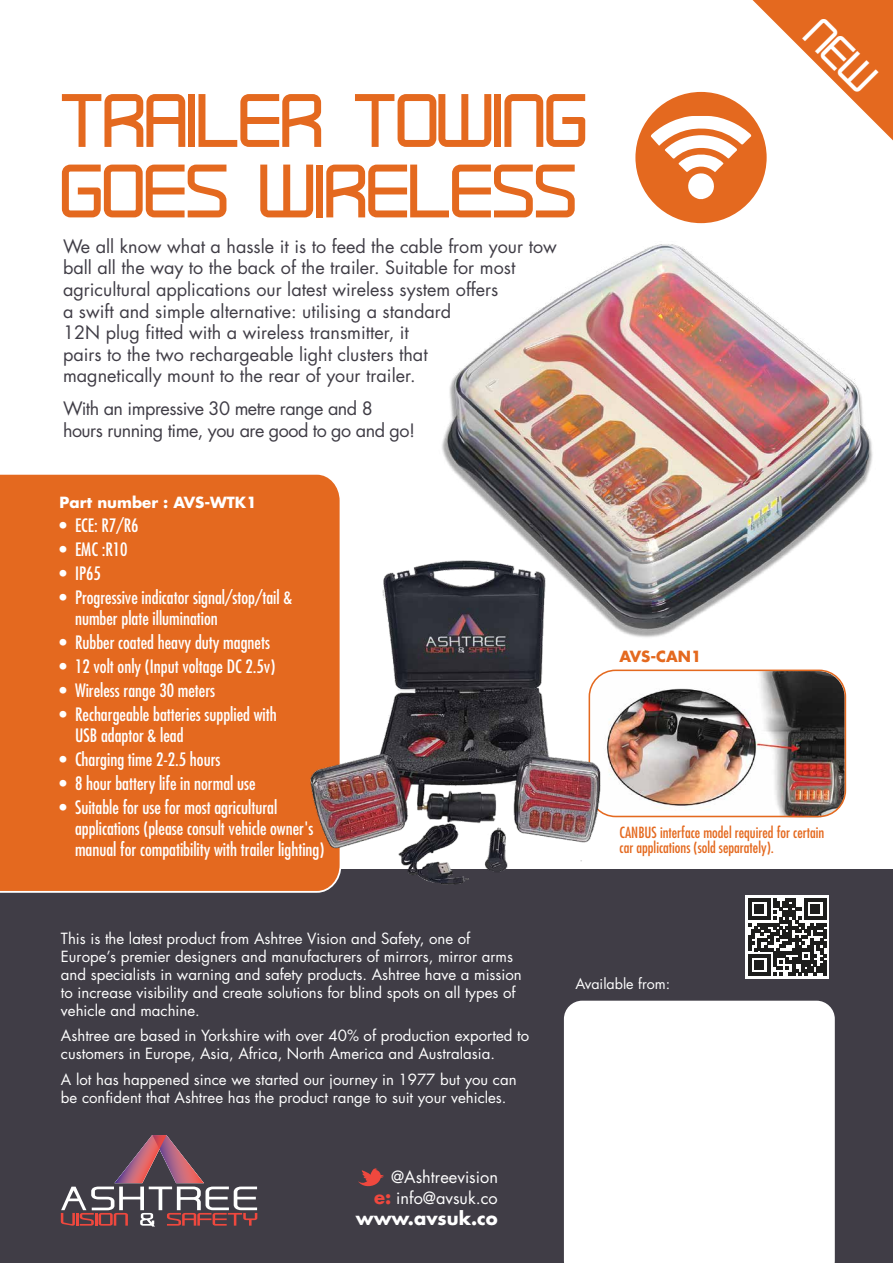
<style>
.page{position:relative;width:893px;height:1263px;background:#fff}
.page>*{position:absolute;margin:0;border:0;box-sizing:border-box;transform-origin:0 0}
.t1{font:700 62.1px/70.5px "Rave Party";color:#e4691f}
.t2{font:condensed 18px/21px "Futura";color:#fff}
.t3{font:18px/21.6px "Futura";color:#403d46}
.t4{font:18px/21.6px "Futura";letter-spacing:-.03em;color:#403d46}
.t5{font:700 18px "Futura";color:#fff}
.t6{font:16.35px/21.1px "Futura";color:#fff;text-align:right}
.t7{font:15px/18px "Futura";color:#fff}
.t8{font:condensed 15px/15px "Futura";color:#e4691f}
.t9{font:700 15px "Futura";color:#fff}
.t10{font:700 15px "Futura";color:#e4691f}
.t11{font:14.25px "Futura";color:#fff}
.s1{font-weight:700;font-size:18px;color:#ef483e}
</style>
<div class="page">
<div style="left:0;top:870px;width:893px;height:393px;background:#403d46"></div>
<img style="left:442px;top:244px;width:431px;height:446px">
<img style="left:605px;top:671px;width:240px;height:146px">
<div style="left:589px;top:669px;width:257px;height:148px;border:2px solid #e4691f;border-radius:26px"></div>
<div style="left:0;top:474px;width:340px;height:419px;background:#e4691f"></div>
<svg style="left:61px;top:1135px;width:196px;height:91px"></svg>
<svg style="left:358px;top:1168px;width:26px;height:19px"></svg>
<div style="left:564px;top:1001px;width:271px;height:262px;background:#fff"></div>
<div style="left:745px;top:895px;width:84px;height:83px;background:#fff"></div>
<svg style="left:748px;top:898px;width:78px;height:78px"></svg>
<div style="left:634px;top:91px;width:134px;height:133px;background:#e4691f;border-radius:50%"></div>
<img style="left:306px;top:557px;width:299px;height:333px">
<svg style="left:651px;top:0;width:242px;height:199px"></svg>
<h1 class="t1" style="left:60px;top:83px;width:528px">TRAILER TOWING<br>GOES WIRELESS</h1>
<p class="t3" style="left:63px;top:236px;width:495px">We all know what a hassle it is to feed the cable from your tow ball all the way to the back of the trailer. Suitable for most agricultural applications our latest wireless system offers<br>a swift and simple alternative: utilising a standard<br>12N plug fitted with a wireless transmitter, it<br>pairs to the two rechargeable light clusters that<br>magnetically mount to the rear of your trailer.</p>
<p class="t4" style="left:63px;top:398px;width:354px">With an impressive 30 metre range and 8 hours running time, you are good to go and go!</p>
<p class="t9" style="left:60px;top:492px;width:199px">Part number : AVS-WTK1</p>
<p class="t2" style="left:60px;top:515px;width:81px">• ECE: R7/R6</p>
<p class="t2" style="left:60px;top:539px;width:70px">• EMC :R10</p>
<p class="t2" style="left:60px;top:563px;width:43px">• IP65</p>
<p class="t2" style="left:75px;top:587px;width:219px;text-indent:-15px">• Progressive indicator signal/stop/tail &amp; number plate illumination</p>
<p class="t2" style="left:60px;top:632px;width:212px">• Rubber coated heavy duty magnets</p>
<p class="t2" style="left:60px;top:656px;width:217px">• 12 volt only (Input voltage DC 2.5v)</p>
<p class="t2" style="left:60px;top:680px;width:157px">• Wireless range 30 meters</p>
<p class="t2" style="left:75px;top:704px;width:203px;text-indent:-15px">• Rechargeable batteries supplied with<br>USB adaptor &amp; lead</p>
<p class="t2" style="left:60px;top:749px;width:162px">• Charging time 2-2.5 hours</p>
<p class="t2" style="left:60px;top:773px;width:197px">• 8 hour battery life in normal use</p>
<p class="t2" style="left:75px;top:797px;width:251px;text-indent:-15px">• Suitable for use for most agricultural applications (please consult vehicle owner's manual for compatibility with trailer lighting)</p>
<p class="t10" style="left:620px;top:647px;width:83px">AVS-CAN1</p>
<p class="t8" style="left:620px;top:824px;width:206px">CANBUS interface model required for certain car applications (sold separately).</p>
<p class="t7" style="left:61px;top:929px;width:462px">This is the latest product from Ashtree Vision and Safety, one of Europe’s premier designers and manufacturers of mirrors, mirror arms and specialists in warning and safety products. Ashtree have a mission to increase visibility and create solutions for blind spots on all types of vehicle and machine.</p>
<p class="t7" style="left:61px;top:1027px;width:470px">Ashtree are based in Yorkshire with over 40% of production exported to customers in Europe, Asia, Africa, North America and Australasia.</p>
<p class="t7" style="left:61px;top:1070px;width:457px">A lot has happened since we started our journey in 1977 but you can be confident that Ashtree has the product range to suit your vehicles.</p>
<p class="t6" style="left:374px;top:1166px;width:125px">@Ashtreevision <span class="s1">e:</span> info@avsuk.co</p>
<p class="t5" style="left:356px;top:1206px;width:144px">www.avsuk.co</p>
<p class="t11" style="left:575px;top:974px;width:96px">Available from:</p>
</div>
